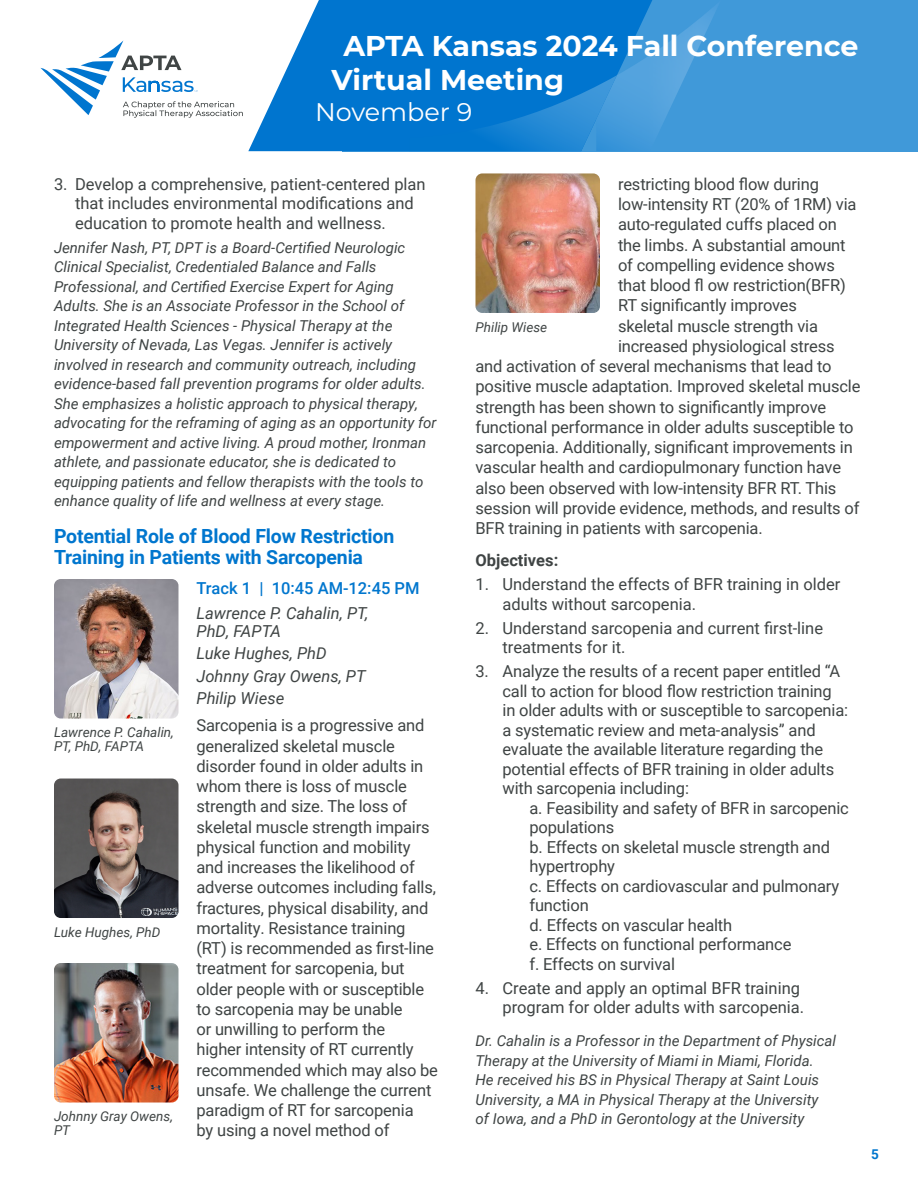
<style>
.page{position:relative;width:918px;height:1188px;background:#fff}
.page>*{position:absolute;margin:0;border:0;box-sizing:border-box;transform-origin:0 0}
.t1{font:700 28.5px/34.2px "APTA Sans";color:#fff}
.t2{font:25.5px "APTA Sans";color:#fff}
.Session_Title{font:700 19.5px/21px "Roboto";letter-spacing:-.01em;color:#0076ce}
.Course_Description{font:16.5px/20.2px "Roboto";letter-spacing:-.01em;color:#3f4444}
.Speaker{font:italic 16.5px/18px "Roboto";color:#3f4444}
.Session_Time{font:500 16.5px "Roboto";color:#0076ce}
.Obj_Head{font:700 16.5px "Roboto";color:#3f4444}
.Bio{font:italic 15px/19.5px "Roboto";color:#3f4444}
.bio_caption{font:italic 13.5px/13.5px "Roboto";color:#3f4444}
.t3{font:700 13.5px "Roboto";color:#0076ce}
</style>
<div class="page">
<svg style="left:40px;top:40px;width:203px;height:78px"></svg>
<div style="left:342px;top:0;width:576px;height:151px;background:#4099d9"></div>
<svg style="left:248px;top:0;width:348px;height:151px;background:#2488d5"></svg>
<img style="left:596px;top:0;width:120px;height:151px">
<img style="left:409px;top:75px;width:208px;height:76px">
<img style="left:54px;top:579px;width:124px;height:140px">
<img style="left:54px;top:779px;width:124px;height:139px">
<img style="left:54px;top:963px;width:124px;height:140px">
<img style="left:476px;top:173px;width:124px;height:140px">
<h1 class="t1" style="left:332px;top:27px;width:529px;text-indent:12px">APTA Kansas 2024 Fall Conference<br>Virtual Meeting</h1>
<h2 class="t2" style="left:315px;top:94px;width:159px">November 9</h2>
<p class="Course_Description" style="left:75px;top:174px;width:352px;line-height:19.5px;text-indent:-21px">3. Develop a comprehensive, patient-centered plan that includes environmental modifications and education to promote health and wellness.</p>
<p class="Bio" style="left:54px;top:237px;width:384px">Jennifer Nash, PT, DPT is a Board-Certified Neurologic Clinical Specialist, Credentialed Balance and Falls Professional, and Certified Exercise Expert for Aging Adults. She is an Associate Professor in the School of Integrated Health Sciences - Physical Therapy at the University of Nevada, Las Vegas. Jennifer is actively involved in research and community outreach, including evidence-based fall prevention programs for older adults.<br>She emphasizes a holistic approach to physical therapy, advocating for the reframing of aging as an opportunity for empowerment and active living. A proud mother, Ironman athlete, and passionate educator, she is dedicated to equipping patients and fellow therapists with the tools to enhance quality of life and wellness at every stage.</p>
<p class="Session_Title" style="left:54px;top:525px;width:342px">Potential Role of Blood Flow Restriction<br>Training in Patients with Sarcopenia</p>
<p class="Session_Time" style="left:196px;top:577px;width:225px">Track 1 | 10:45 AM-12:45 PM</p>
<p class="Speaker" style="left:196px;top:603px;width:173px">Lawrence P. Cahalin, PT,<br>PhD, FAPTA</p>
<p class="Speaker" style="left:196px;top:644px;width:132px">Luke Hughes, PhD</p>
<p class="Speaker" style="left:196px;top:666px;width:171px">Johnny Gray Owens, PT</p>
<p class="Speaker" style="left:196px;top:689px;width:89px">Philip Wiese</p>
<p class="Course_Description" style="left:196px;top:715px;width:243px">Sarcopenia is a progressive and generalized skeletal muscle disorder found in older adults in whom there is loss of muscle strength and size. The loss of skeletal muscle strength impairs physical function and mobility and increases the likelihood of adverse outcomes including falls, fractures, physical disability, and mortality. Resistance training (RT) is recommended as first-line treatment for sarcopenia, but older people with or susceptible to sarcopenia may be unable<br>or unwilling to perform the<br>higher intensity of RT currently recommended which may also be unsafe. We challenge the current paradigm of RT for sarcopenia<br>by using a novel method of</p>
<p class="bio_caption" style="left:54px;top:725px;width:121px">Lawrence P. Cahalin,<br>PT, PhD, FAPTA</p>
<p class="bio_caption" style="left:54px;top:925px;width:108px">Luke Hughes, PhD</p>
<p class="bio_caption" style="left:54px;top:1109px;width:120px">Johnny Gray Owens,<br>PT</p>
<p class="Course_Description" style="left:618px;top:173px;width:202px">restricting blood flow during</p>
<p class="Course_Description" style="left:618px;top:193px;width:240px">low-intensity RT (20% of 1RM) via</p>
<p class="Course_Description" style="left:618px;top:214px;width:220px">auto-regulated cuffs placed on</p>
<p class="Course_Description" style="left:618px;top:234px;width:229px">the limbs. A substantial amount</p>
<p class="Course_Description" style="left:618px;top:254px;width:218px">of compelling evidence shows</p>
<p class="Course_Description" style="left:618px;top:274px;width:229px">that blood fl ow restriction(BFR)</p>
<p class="Course_Description" style="left:618px;top:295px;width:181px">RT significantly improves</p>
<p class="Course_Description" style="left:618px;top:315px;width:202px">skeletal muscle strength via</p>
<p class="Course_Description" style="left:618px;top:335px;width:218px">increased physiological stress</p>
<p class="Course_Description" style="left:476px;top:355px;width:358px">and activation of several mechanisms that lead to</p>
<p class="Course_Description" style="left:476px;top:376px;width:387px">positive muscle adaptation. Improved skeletal muscle</p>
<p class="Course_Description" style="left:476px;top:396px;width:352px">strength has been shown to significantly improve</p>
<p class="Course_Description" style="left:476px;top:416px;width:379px">functional performance in older adults susceptible to</p>
<p class="Course_Description" style="left:476px;top:436px;width:379px">sarcopenia. Additionally, significant improvements in</p>
<p class="Course_Description" style="left:476px;top:457px;width:367px">vascular health and cardiopulmonary function have</p>
<p class="Course_Description" style="left:476px;top:477px;width:362px">also been observed with low-intensity BFR RT. This</p>
<p class="Course_Description" style="left:476px;top:497px;width:386px">session will provide evidence, methods, and results of</p>
<p class="Course_Description" style="left:476px;top:517px;width:289px">BFR training in patients with sarcopenia.</p>
<p class="Obj_Head" style="left:476px;top:549px;width:84px">Objectives:</p>
<p class="Course_Description" style="left:502px;top:574px;width:339px;line-height:19.5px;text-indent:-27px">1. Understand the effects of BFR training in older adults without sarcopenia.</p>
<p class="Course_Description" style="left:502px;top:618px;width:322px;line-height:19.5px;text-indent:-27px">2. Understand sarcopenia and current first-line treatments for it.</p>
<p class="Course_Description" style="left:476px;top:661px;width:366px">3. Analyze the results of a recent paper entitled “A</p>
<p class="Course_Description" style="left:502px;top:680px;width:331px">call to action for blood flow restriction training</p>
<p class="Course_Description" style="left:502px;top:700px;width:347px">in older adults with or susceptible to sarcopenia:</p>
<p class="Course_Description" style="left:502px;top:719px;width:315px">a systematic review and meta-analysis” and</p>
<p class="Course_Description" style="left:502px;top:739px;width:322px">evaluate the available literature regarding the</p>
<p class="Course_Description" style="left:502px;top:758px;width:333px">potential effects of BFR training in older adults</p>
<p class="Course_Description" style="left:502px;top:778px;width:188px">with sarcopenia including:</p>
<p class="Course_Description" style="left:529px;top:797px;width:321px">a. Feasibility and safety of BFR in sarcopenic</p>
<p class="Course_Description" style="left:530px;top:817px;width:86px">populations</p>
<p class="Course_Description" style="left:530px;top:836px;width:302px">b. Effects on skeletal muscle strength and</p>
<p class="Course_Description" style="left:530px;top:856px;width:87px">hypertrophy</p>
<p class="Course_Description" style="left:530px;top:875px;width:311px">c. Effects on cardiovascular and pulmonary</p>
<p class="Course_Description" style="left:530px;top:895px;width:61px">function</p>
<p class="Course_Description" style="left:530px;top:914px;width:204px">d. Effects on vascular health</p>
<p class="Course_Description" style="left:530px;top:934px;width:263px">e. Effects on functional performance</p>
<p class="Course_Description" style="left:530px;top:953px;width:147px">f. Effects on survival</p>
<p class="Course_Description" style="left:476px;top:978px;width:330px;line-height:19.5px;text-align:right">4. Create and apply an optimal BFR training program for older adults with sarcopenia.</p>
<p class="Bio" style="left:476px;top:1031px;width:362px">Dr. Cahalin is a Professor in the Department of Physical Therapy at the University of Miami in Miami, Florida.<br>He received his BS in Physical Therapy at Saint Louis University, a MA in Physical Therapy at the University<br>of Iowa, and a PhD in Gerontology at the University</p>
<p class="bio_caption" style="left:476px;top:320px;width:73px">Philip Wiese</p>
<p class="t3" style="left:871px;top:1145px;width:9px">5</p>
</div>
